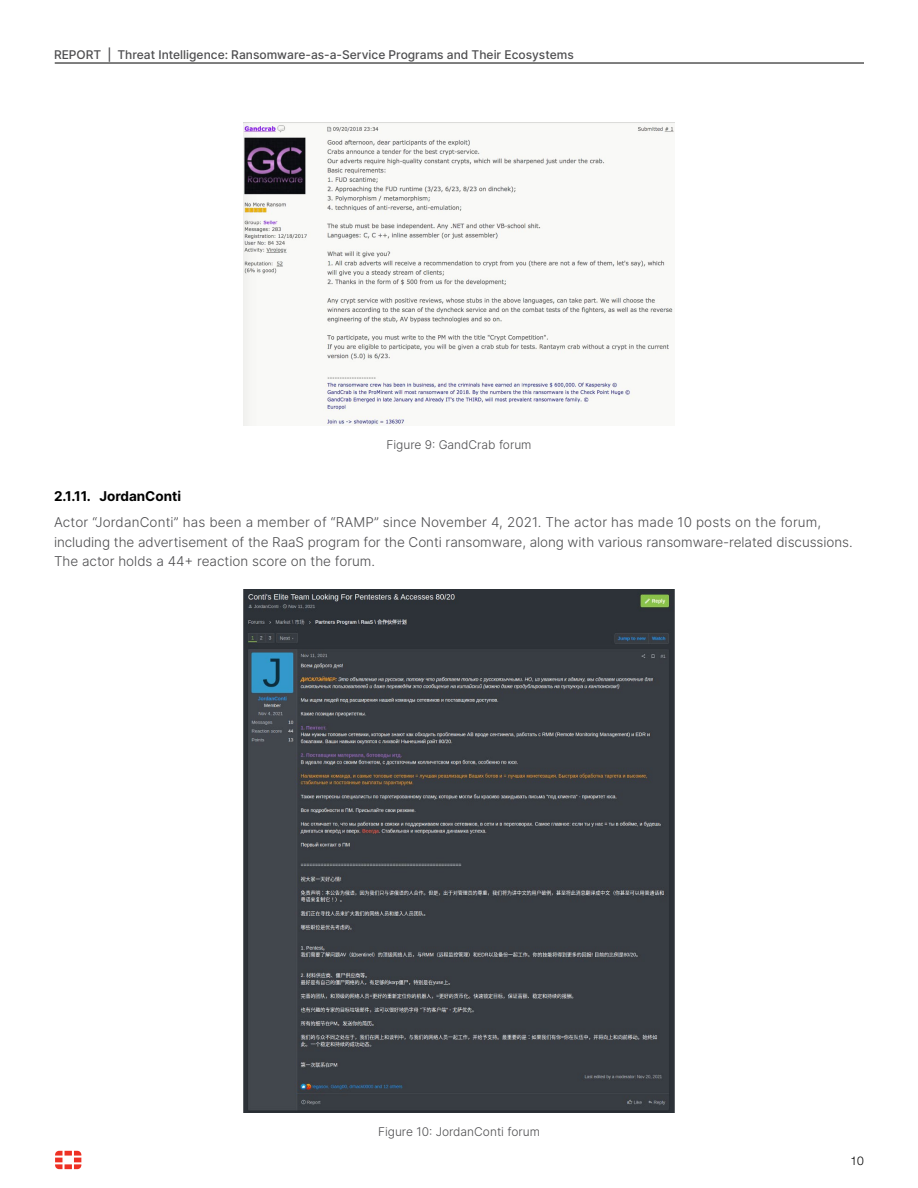
<style>
.page{position:relative;width:918px;height:1188px;background:#fff}
.page>*{position:absolute;margin:0;border:0;box-sizing:border-box;transform-origin:0 0}
.t1{font:300 13.5px/19.5px "Inter";letter-spacing:-.005em;color:#4d4d4f}
.t2{font:700 13.5px "Inter";color:#000}
.t3{font:500 12px "Inter";color:#4d4d4f}
.t4{font:300 12px "Inter";color:#4d4d4f}
.t5{font:300 12px "Helvetica Neue LT Pro";color:#000}
</style>
<div class="page">
<img style="left:243px;top:123px;width:432px;height:303px">
<img style="left:243px;top:590px;width:432px;height:523px">
<hr style="left:55px;top:63px;width:809px;height:1px;background:#000">
<svg style="left:55px;top:1151px;width:26px;height:18px"></svg>
<p class="t3" style="left:54px;top:46px;width:521px">REPORT | Threat Intelligence: Ransomware-as-a-Service Programs and Their Ecosystems</p>
<p class="t4" style="left:386px;top:436px;width:147px">Figure 9: GandCrab forum</p>
<p class="t2" style="left:54px;top:486px;width:129px">2.1.11. JordanConti</p>
<p class="t1" style="left:54px;top:512px;width:798px">Actor “JordanConti” has been a member of “RAMP” since November 4, 2021. The actor has made 10 posts on the forum, including the advertisement of the RaaS program for the Conti ransomware, along with various ransomware-related discussions.<br>The actor holds a 44+ reaction score on the forum.</p>
<p class="t4" style="left:378px;top:1123px;width:163px">Figure 10: JordanConti forum</p>
<p class="t5" style="left:851px;top:1154px;width:15px">10</p>
</div>
